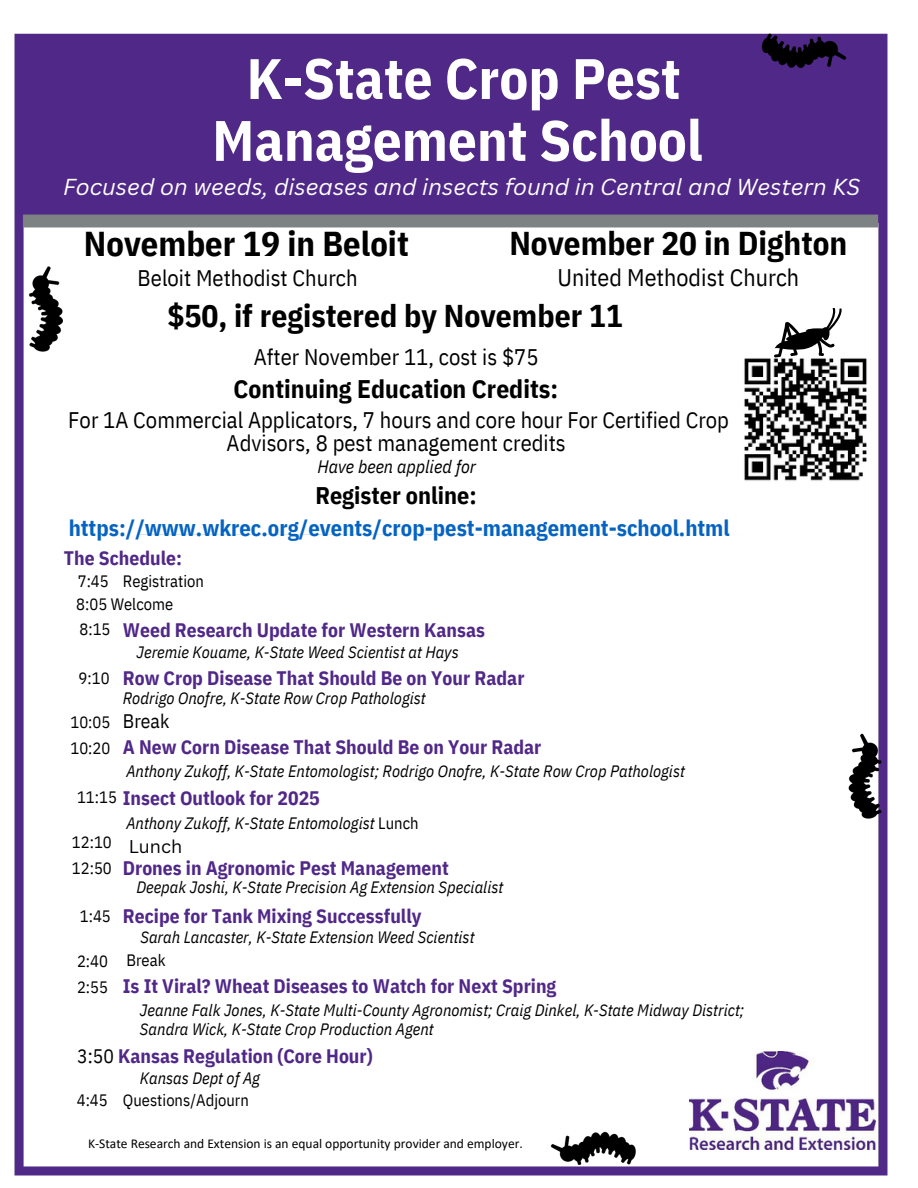
<style>
.page{position:relative;width:918px;height:1188px;background:#fff}
.page>*{position:absolute;margin:0;border:0;box-sizing:border-box;transform-origin:0 0}
.t1{font:700 57px/61.8px "IBM Plex Sans Cond";color:#fff;text-align:center}
.t2{font:700 34.5px "IBM Plex Sans Cond";color:#000}
.t3{font:700 33px "IBM Plex Sans Cond";color:#000}
.t4{font:700 31.5px "IBM Plex Sans Cond";color:#000}
.t5{font:700 25.5px "IBM Plex Sans Cond";color:#000}
.t6{font:24px "IBM Plex Sans Cond";color:#000}
.t7{font:700 24px "IBM Plex Sans Cond";color:#000}
.t8{font:22.5px/23.7px "IBM Plex Sans Cond";color:#000;text-align:center}
.t9{font:700 22.5px "IBM Plex Sans Cond";color:#0563c1}
.t10{font:italic 22.5px "Canva Sans";color:#fff}
.t11{font:700 19.5px/25.8px "IBM Plex Sans Cond";color:#512888}
.t12{font:italic 18px "IBM Plex Sans Cond";color:#000}
.t13{font:18px "Canva Sans";color:#000}
.t14{font:italic 16.5px/22.5px "IBM Plex Sans Cond";color:#000}
.t15{font:16.5px/25.8px "IBM Plex Sans Cond";color:#000}
.t16{font:13.5px "Calibri";color:#000}
.s1{font-weight:400;color:#000}
.s2{font-style:normal}
</style>
<div class="page">
<img style="left:14px;top:33px;width:874px;height:1143px">
<img style="left:742px;top:357px;width:126px;height:125px">
<svg style="left:774px;top:308px;width:68px;height:49px"></svg>
<h2 class="t1" style="left:212px;top:47px;width:492px">K-State Crop Pest<br>Management School</h2>
<p class="t10" style="left:63px;top:171px;width:799px">Focused on weeds, diseases and insects found in Central and Western KS</p>
<h3 class="t3" style="left:509px;top:221px;width:339px">November 20 in Dighton</h3>
<h3 class="t6" style="left:558px;top:262px;width:243px">United Methodist Church</h3>
<h2 class="t2" style="left:84px;top:221px;width:326px">November 19 in Beloit</h2>
<h2 class="t8" style="left:138px;top:266px;width:222px">Beloit Methodist Church</h2>
<h2 class="t4" style="left:167px;top:295px;width:457px">$50, if registered by November 11</h2>
<h2 class="t8" style="left:254px;top:344px;width:286px">After November 11, cost is $75</h2>
<h2 class="t5" style="left:234px;top:372px;width:326px">Continuing Education Credits:</h2>
<h2 class="t8" style="left:68px;top:407px;width:662px">For 1A Commercial Applicators, 7 hours and core hour For Certified Crop<br>Advisors, 8 pest management credits</h2>
<h2 class="t12" style="left:317px;top:454px;width:160px">Have been applied for</h2>
<h2 class="t7" style="left:315px;top:479px;width:163px">Register online:</h2>
<h2 class="t9" style="left:69px;top:512px;width:662px">https://www.wkrec.org/events/crop-pest-management-school.html</h2>
<p class="t11" style="left:64px;top:545px;width:120px">The Schedule:</p>
<h4 class="t15" style="left:78px;top:568px;width:33px">7:45</h4>
<h3 class="t15" style="left:123px;top:568px;width:83px">Registration</h3>
<h5 class="t15" style="left:76px;top:590px;width:99px">8:05 Welcome</h5>
<p class="t15" style="left:80px;top:616px;width:32px">8:15</p>
<h5 class="t14" style="left:137px;top:641px;width:324px">Jeremie Kouame, K-State Weed Scientist at Hays</h5>
<h5 class="t11" style="left:123px;top:617px;width:364px">Weed Research Update for Western Kansas</h5>
<h5 class="t11" style="left:123px;top:665px;width:403px">Row Crop Disease That Should Be on Your Radar</h5>
<h5 class="t14" style="left:123px;top:687px;width:304px">Rodrigo Onofre, K-State Row Crop Pathologist</h5>
<h5 class="t11" style="left:123px;top:708px;width:420px"><span class="s1">Break<br></span>A New Corn Disease That Should Be on Your Radar</h5>
<h5 class="t14" style="left:126px;top:760px;width:560px">Anthony Zukoff, K-State Entomologist; Rodrigo Onofre, K-State Row Crop Pathologist</h5>
<h5 class="t11" style="left:123px;top:785px;width:198px">Insect Outlook for 2025</h5>
<h5 class="t14" style="left:126px;top:812px;width:294px">Anthony Zukoff, K-State Entomologist <span class="s2">Lunch</span></h5>
<h5 class="t15" style="left:79px;top:665px;width:33px">9:10</h5>
<h5 class="t15" style="left:70px;top:709px;width:41px">10:05<br>10:20</h5>
<h5 class="t15" style="left:77px;top:784px;width:41px">11:15</h5>
<h5 class="t15" style="left:72px;top:829px;width:41px">12:10<br>12:50</h5>
<h5 class="t15" style="left:80px;top:903px;width:33px">1:45</h5>
<h5 class="t15" style="left:77px;top:948px;width:33px">2:40<br>2:55</h5>
<p class="t13" style="left:129px;top:834px;width:55px">Lunch</p>
<h3 class="t11" style="left:123px;top:855px;width:327px">Drones in Agronomic Pest Management</h3>
<h5 class="t11" style="left:123px;top:903px;width:300px">Recipe for Tank Mixing Successfully</h5>
<h5 class="t14" style="left:126px;top:926px;width:350px;text-indent:14px">Sarah Lancaster, K-State Extension Weed Scientist<br><span class="s2">Break</span></h5>
<h5 class="t11" style="left:123px;top:973px;width:435px">Is It Viral? Wheat Diseases to Watch for Next Spring</h5>
<h5 class="t14" style="left:137px;top:875px;width:368px">Deepak Joshi, K-State Precision Ag Extension Specialist</h5>
<h5 class="t14" style="left:140px;top:1000px;width:606px;line-height:19.2px">Jeanne Falk Jones, K-State Multi-County Agronomist; Craig Dinkel, K-State Midway District;<br>Sandra Wick, K-State Crop Production Agent</h5>
<h4 class="t11" style="left:77px;top:1043px;width:297px"><span class="s1">3:50</span> Kansas Regulation (Core Hour)</h4>
<h5 class="t14" style="left:140px;top:1067px;width:122px">Kansas Dept of Ag</h5>
<h5 class="t15" style="left:77px;top:1087px;width:33px">4:45</h5>
<h5 class="t15" style="left:123px;top:1087px;width:128px">Questions/Adjourn</h5>
<p class="t16" style="left:88px;top:1138px;width:436px">K-State Research and Extension is an equal opportunity provider and employer.</p>
</div>
